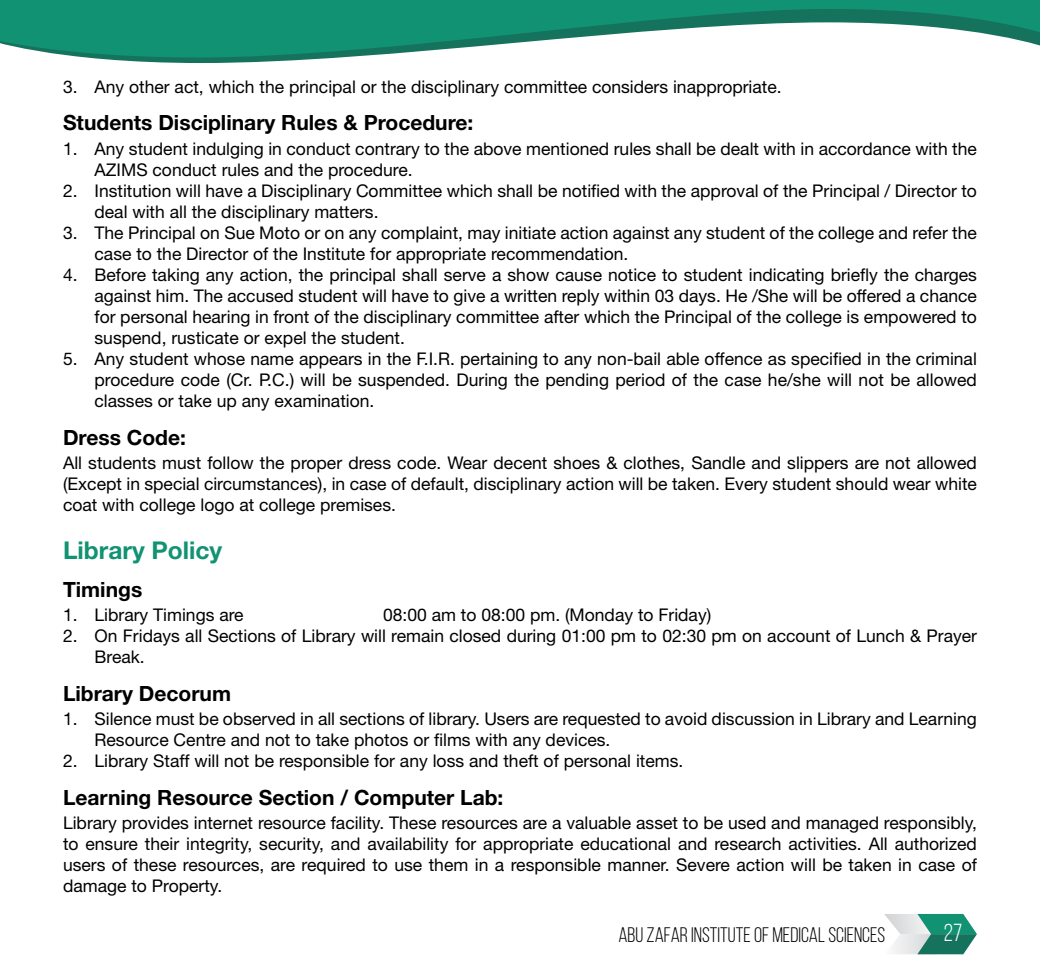
<style>
.page{position:relative;width:1040px;height:977px;background:#fff}
.page>*{position:absolute;margin:0;border:0;box-sizing:border-box;transform-origin:0 0}
.t1{font:700 24.5px "Helvetica Neue";color:#119373}
.t2{font:24.5px "Bebas Neue";color:#fff}
.t3{font:700 21px "Helvetica Neue";color:#000}
.t4{font:21px "Bebas Neue";color:#000}
.t5{font:17.5px/21px "Helvetica Neue";color:#000}
</style>
<div class="page">
<svg style="left:82px;top:57px;width:264px;height:6px;fill:#15735d"></svg>
<svg style="left:0;top:0;width:1040px;height:57px;fill:#119373"></svg>
<svg style="left:884px;top:914px;width:92px;height:40px"></svg>
<p class="t5" style="left:63px;top:76px;width:720px">3. Any other act, which the principal or the disciplinary committee considers inappropriate.</p>
<p class="t3" style="left:63px;top:110px;width:412px">Students Disciplinary Rules &amp; Procedure:</p>
<p class="t5" style="left:94px;top:138px;width:884px;text-indent:-32px">1. Any student indulging in conduct contrary to the above mentioned rules shall be dealt with in accordance with the<br>AZIMS conduct rules and the procedure.</p>
<p class="t5" style="left:94px;top:180px;width:884px;text-indent:-32px">2. Institution will have a Disciplinary Committee which shall be notified with the approval of the Principal / Director to deal with all the disciplinary matters.</p>
<p class="t5" style="left:94px;top:222px;width:883px;text-indent:-32px">3. The Principal on Sue Moto or on any complaint, may initiate action against any student of the college and refer the case to the Director of the Institute for appropriate recommendation.</p>
<p class="t5" style="left:94px;top:264px;width:884px;text-align:justify;text-indent:-32px">4. Before taking any action, the principal shall serve a show cause notice to student indicating briefly the charges against him. The accused student will have to give a written reply within 03 days. He /She will be offered a chance for personal hearing in front of the disciplinary committee after which the Principal of the college is empowered to suspend, rusticate or expel the student.</p>
<p class="t5" style="left:94px;top:348px;width:883px;text-align:justify;text-indent:-32px">5. Any student whose name appears in the F.I.R. pertaining to any non-bail able offence as specified in the criminal procedure code (Cr. P.C.) will be suspended. During the pending period of the case he/she will not be allowed classes or take up any examination.</p>
<p class="t3" style="left:63px;top:424px;width:124px">Dress Code:</p>
<p class="t5" style="left:63px;top:452px;width:915px;text-align:justify">All students must follow the proper dress code. Wear decent shoes &amp; clothes, Sandle and slippers are not allowed (Except in special circumstances), in case of default, disciplinary action will be taken. Every student should wear white coat with college logo at college premises.</p>
<h1 class="t1" style="left:63px;top:535px;width:161px">Library Policy</h1>
<p class="t3" style="left:63px;top:576px;width:81px">Timings</p>
<p class="t5" style="left:63px;top:604px;width:182px">1. Library Timings are</p>
<p class="t5" style="left:383px;top:604px;width:330px">08:00 am to 08:00 pm. (Monday to Friday)</p>
<p class="t5" style="left:94px;top:625px;width:884px;text-indent:-32px">2. On Fridays all Sections of Library will remain closed during 01:00 pm to 02:30 pm on account of Lunch &amp; Prayer<br>Break.</p>
<p class="t3" style="left:63px;top:680px;width:169px">Library Decorum</p>
<p class="t5" style="left:94px;top:708px;width:883px;text-indent:-32px">1. Silence must be observed in all sections of library. Users are requested to avoid discussion in Library and Learning<br>Resource Centre and not to take photos or films with any devices.</p>
<p class="t5" style="left:63px;top:750px;width:622px">2. Library Staff will not be responsible for any loss and theft of personal items.</p>
<p class="t3" style="left:63px;top:784px;width:442px">Learning Resource Section / Computer Lab:</p>
<p class="t5" style="left:63px;top:812px;width:915px;text-align:justify">Library provides internet resource facility. These resources are a valuable asset to be used and managed responsibly, to ensure their integrity, security, and availability for appropriate educational and research activities. All authorized users of these resources, are required to use them in a responsible manner. Severe action will be taken in case of damage to Property.</p>
<p class="t4" style="left:618px;top:923px;width:268px">ABU ZAFAR INSTITUTE OF MEDICAL SCIENCES</p>
<h1 class="t2" style="left:943px;top:919px;width:20px">27</h1>
</div>
